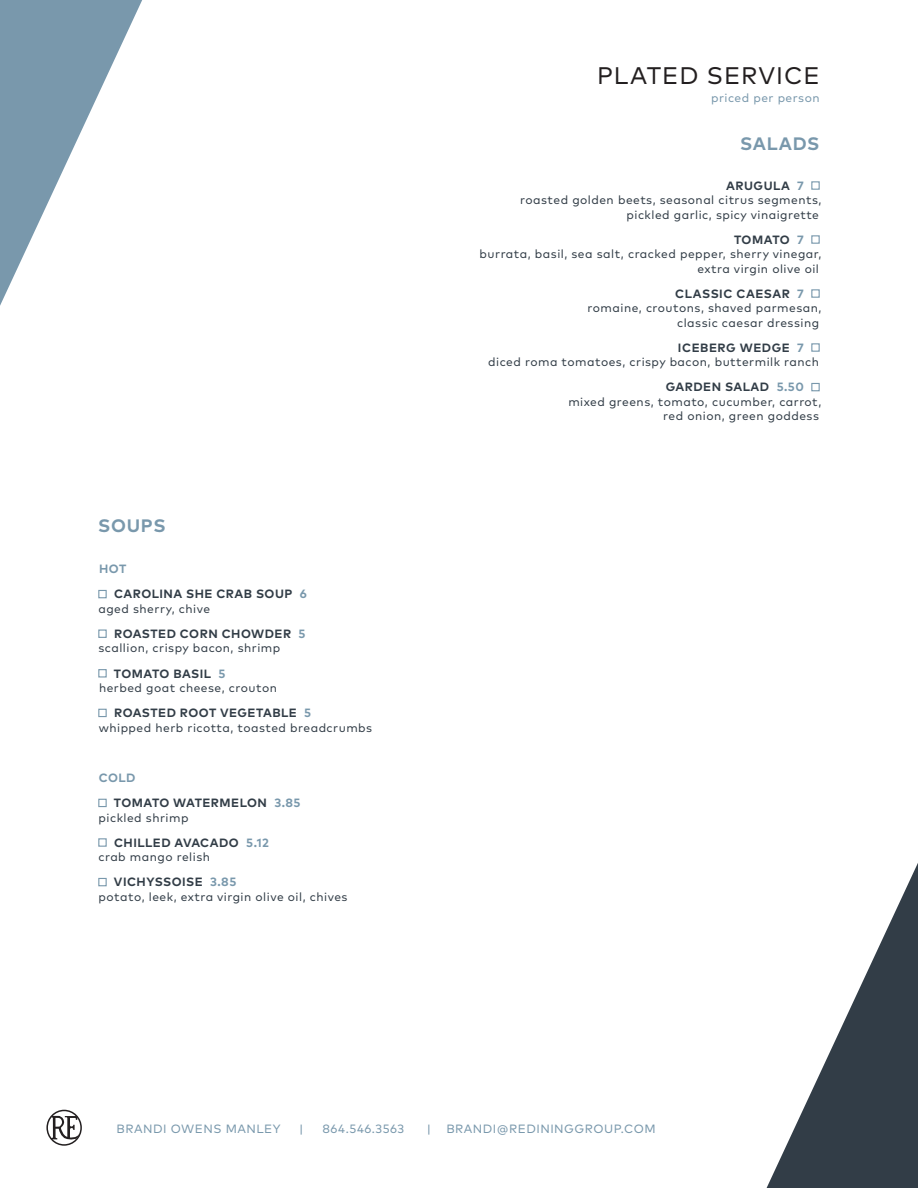
<style>
.page{position:relative;width:918px;height:1188px;background:#fff}
.page>*{position:absolute;margin:0;border:0;box-sizing:border-box;transform-origin:0 0}
.t1{font:24px "FF Mark Pro";letter-spacing:.04em;color:#231f20}
.t2{font:700 18px "FF Mark Pro";letter-spacing:.04em;color:#7998ac}
.t3{font:12px/14.4px "FF Mark Pro";letter-spacing:.04em;color:#323d47}
.t4{font:700 12px/14.4px "FF Mark Pro";letter-spacing:.04em;color:#323d47}
.t5{font:12px "FF Mark Pro";letter-spacing:.04em;color:#7998ac}
.t6{font:700 12px "FF Mark Pro";letter-spacing:.04em;color:#7998ac}
.s1{color:#7998ac}
.s2{font-weight:400}
.s3{font-weight:700}
.s4{font-weight:700;color:#7998ac}
</style>
<div class="page">
<svg style="left:46px;top:1110px;width:36px;height:36px"></svg>
<svg style="left:766px;top:863px;width:152px;height:325px"></svg>
<svg style="left:0;top:0;width:142px;height:306px;fill:#7d9bae"></svg>
<div style="left:811px;top:181px;width:9px;height:9px;border:1px solid #7998ac"></div>
<div style="left:811px;top:235px;width:9px;height:9px;border:1px solid #7998ac"></div>
<div style="left:811px;top:289px;width:9px;height:9px;border:1px solid #7998ac"></div>
<div style="left:811px;top:343px;width:9px;height:9px;border:1px solid #7998ac"></div>
<div style="left:811px;top:383px;width:9px;height:8px;border:1px solid #7998ac"></div>
<div style="left:98px;top:590px;width:9px;height:8px;border:1px solid #7998ac"></div>
<div style="left:98px;top:629px;width:9px;height:9px;border:1px solid #7998ac"></div>
<div style="left:98px;top:669px;width:9px;height:9px;border:1px solid #7998ac"></div>
<div style="left:98px;top:709px;width:9px;height:8px;border:1px solid #7998ac"></div>
<div style="left:98px;top:799px;width:9px;height:8px;border:1px solid #7998ac"></div>
<div style="left:98px;top:838px;width:9px;height:9px;border:1px solid #7998ac"></div>
<div style="left:98px;top:878px;width:9px;height:8px;border:1px solid #7998ac"></div>
<p class="t1" style="left:597px;top:57px;width:224px">PLATED SERVICE</p>
<p class="t5" style="left:711px;top:89px;width:110px">priced per person</p>
<p class="t2" style="left:98px;top:512px;width:69px">SOUPS</p>
<p class="t6" style="left:99px;top:560px;width:29px">HOT</p>
<p class="t4" style="left:98px;top:586px;width:210px;text-indent:16px">CAROLINA SHE CRAB SOUP <span class="s1">6 </span><span class="s2">aged sherry, chive</span></p>
<p class="t3" style="left:99px;top:626px;width:209px;text-indent:16px"><span class="s3">ROASTED CORN CHOWDER</span> <span class="s4">5 </span>scallion, crispy bacon, shrimp</p>
<p class="t3" style="left:99px;top:665px;width:179px;text-indent:15px"><span class="s3">TOMATO BASIL</span> <span class="s4">5<br></span>herbed goat cheese, crouton</p>
<p class="t3" style="left:99px;top:705px;width:275px;text-indent:15px"><span class="s3">ROASTED ROOT VEGETABLE</span> <span class="s4">5<br></span>whipped herb ricotta, toasted breadcrumbs</p>
<p class="t6" style="left:99px;top:769px;width:38px">COLD</p>
<p class="t4" style="left:99px;top:795px;width:203px;text-indent:15px">TOMATO WATERMELON <span class="s1">3.85 </span><span class="s2">pickled shrimp</span></p>
<p class="t3" style="left:98px;top:834px;width:172px;text-indent:16px"><span class="s3">CHILLED AVACADO</span> <span class="s4">5.12 </span>crab mango relish</p>
<p class="t3" style="left:99px;top:874px;width:250px;text-indent:15px"><span class="s3">VICHYSSOISE</span> <span class="s4">3.85<br></span>potato, leek, extra virgin olive oil, chives</p>
<p class="t2" style="left:740px;top:130px;width:81px">SALADS</p>
<p class="t4" style="left:726px;top:177px;width:79px">ARUGULA <span class="s1">7</span></p>
<p class="t3" style="left:520px;top:192px;width:303px">roasted golden beets, seasonal citrus segments,</p>
<p class="t3" style="left:627px;top:206px;width:194px">pickled garlic, spicy vinaigrette</p>
<p class="t4" style="left:734px;top:231px;width:71px">TOMATO <span class="s1">7</span></p>
<p class="t3" style="left:480px;top:246px;width:343px">burrata, basil, sea salt, cracked pepper, sherry vinegar,</p>
<p class="t3" style="left:698px;top:260px;width:123px">extra virgin olive oil</p>
<p class="t4" style="left:675px;top:285px;width:130px">CLASSIC CAESAR <span class="s1">7</span></p>
<p class="t3" style="left:588px;top:300px;width:235px">romaine, croutons, shaved parmesan,</p>
<p class="t3" style="left:677px;top:314px;width:143px">classic caesar dressing</p>
<p class="t3" style="left:488px;top:339px;width:332px;text-indent:190px"><span class="s3">ICEBERG WEDGE</span> <span class="s4">7 </span>diced roma tomatoes, crispy bacon, buttermilk ranch</p>
<p class="t4" style="left:666px;top:379px;width:140px">GARDEN SALAD <span class="s1">5.50</span></p>
<p class="t3" style="left:568px;top:393px;width:255px">mixed greens, tomato, cucumber, carrot,</p>
<p class="t3" style="left:663px;top:408px;width:157px">red onion, green goddess</p>
<p class="t5" style="left:117px;top:1119px;width:165px">BRANDI OWENS MANLEY</p>
<p class="t5" style="left:299px;top:1119px;width:6px">|</p>
<p class="t5" style="left:323px;top:1119px;width:83px">864.546.3563</p>
<p class="t5" style="left:427px;top:1119px;width:6px">|</p>
<p class="t5" style="left:446px;top:1119px;width:211px">BRANDI@REDININGGROUP.COM</p>
</div>
